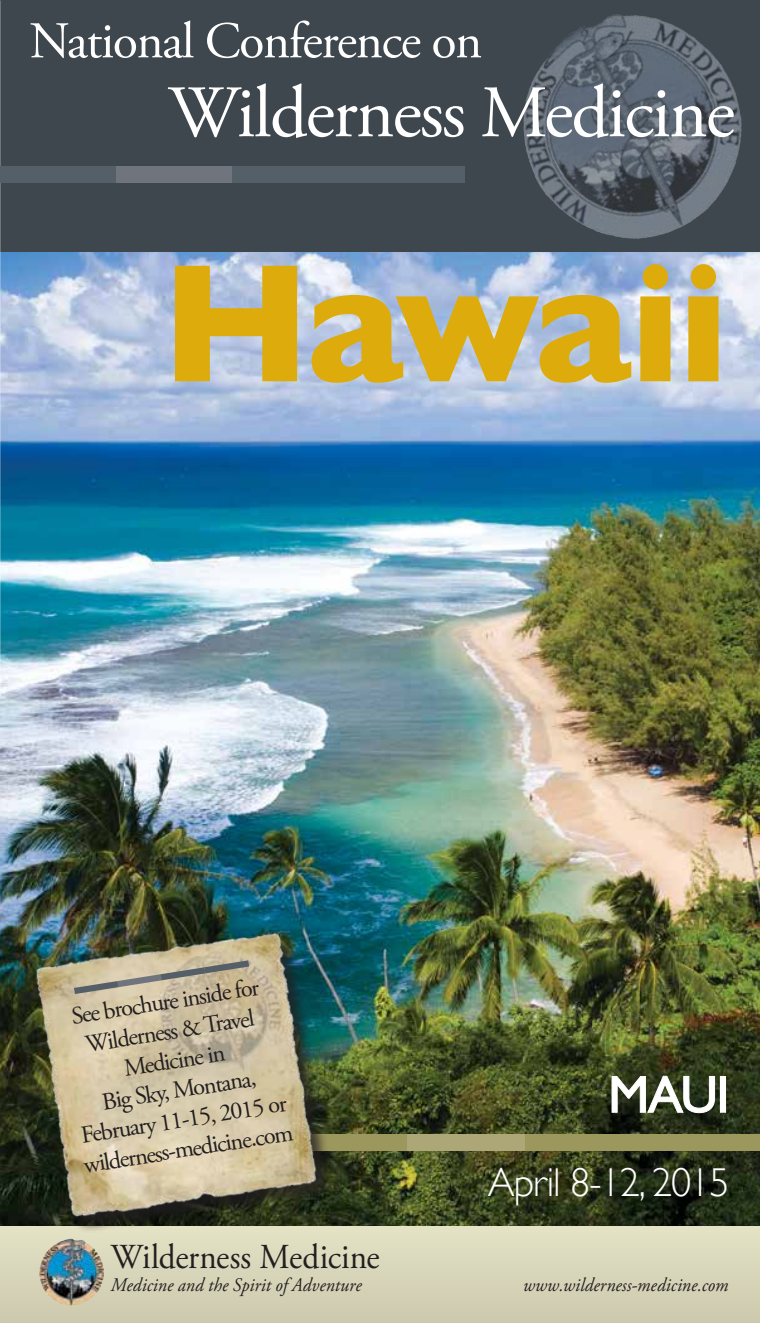
<style>
.page{position:relative;width:760px;height:1323px;background:#fff}
.page>*{position:absolute;margin:0;border:0;box-sizing:border-box;transform-origin:0 0}
.t1{font:700 170.8px "Gill Sans";letter-spacing:-.035em;color:#ddac0c}
.t2{font:73.67px "Adobe Garamond Pro";letter-spacing:-.025em;color:#fff}
.t3{font:52.5px "Gill Sans";color:#fff}
.t4{font:51.45px "Adobe Garamond Pro";letter-spacing:-.025em;color:#fff}
.t5{font:300 40.25px "Gill Sans";letter-spacing:-.025em;color:#fff}
.t6{font:35px "Adobe Garamond Pro";letter-spacing:-.005em;color:#231f20;scale:.95 1}
.t7{font:24.5px/29.8px "Adobe Garamond Pro";color:#231f20;text-align:center}
.t8{font:italic 19.25px "Adobe Garamond Pro";letter-spacing:.005em;color:#231f20;scale:.94 1}
</style>
<div class="page">
<img style="left:0;top:252px;width:760px;height:974px">
<svg style="left:0;top:1226px;width:760px;height:97px;background:#d3d2b6"></svg>
<svg style="left:0;top:0;width:760px;height:252px;background:#454d55"></svg>
<img style="left:538px;top:14px;width:80px;height:56px">
<svg style="left:611px;top:1075px;width:104px;height:39px;background:#464f39"></svg>
<div style="left:720px;top:1076px;width:5px;height:36px;border:1px solid #fff"></div>
<div style="left:0;top:167px;width:117px;height:16px;background:#555f68"></div>
<div style="left:116px;top:167px;width:117px;height:16px;background:#70757d"></div>
<div style="left:232px;top:167px;width:116px;height:16px;background:#555f68"></div>
<div style="left:348px;top:167px;width:117px;height:16px;background:#555f68"></div>
<div style="left:289px;top:1134px;width:119px;height:17px;background:#9c975d"></div>
<div style="left:407px;top:1134px;width:119px;height:17px;background:#ada777"></div>
<div style="left:525px;top:1134px;width:119px;height:17px;background:#9c975d"></div>
<div style="left:641px;top:1134px;width:119px;height:17px;background:#9c975d"></div>
<img style="left:10px;top:912px;width:328px;height:328px">
<svg style="left:74px;top:960px;width:175px;height:34px;background:#bab098"></svg>
<img style="left:39px;top:1239px;width:31px;height:46px">
<h3 class="t4" style="left:29px;top:10px;width:454px">National Conference on</h3>
<h2 class="t2" style="left:168px;top:69px;width:568px">Wilderness Medicine</h2>
<h1 class="t1" style="left:160px;top:224px;width:570px">Hawaii</h1>
<p class="t7" style="left:59px;top:1004px;width:213px;rotate:-9deg">See brochure inside for<br>Wilderness &amp; Travel<br>Medicine in<br>Big Sky, Montana,<br>February 11-15, 2015 or wilderness-medicine.com</p>
<h3 class="t3" style="left:608px;top:1064px;width:123px">MAUI</h3>
<h3 class="t5" style="left:488px;top:1159px;width:243px">April 8-12, 2015</h3>
<h3 class="t6" style="left:111px;top:1236px;width:284px">Wilderness Medicine</h3>
<p class="t8" style="left:111px;top:1273px;width:268px">Medicine and the Spirit of Adventure</p>
<p class="t8" style="left:523px;top:1274px;width:220px">www.wilderness-medicine.com</p>
</div>
